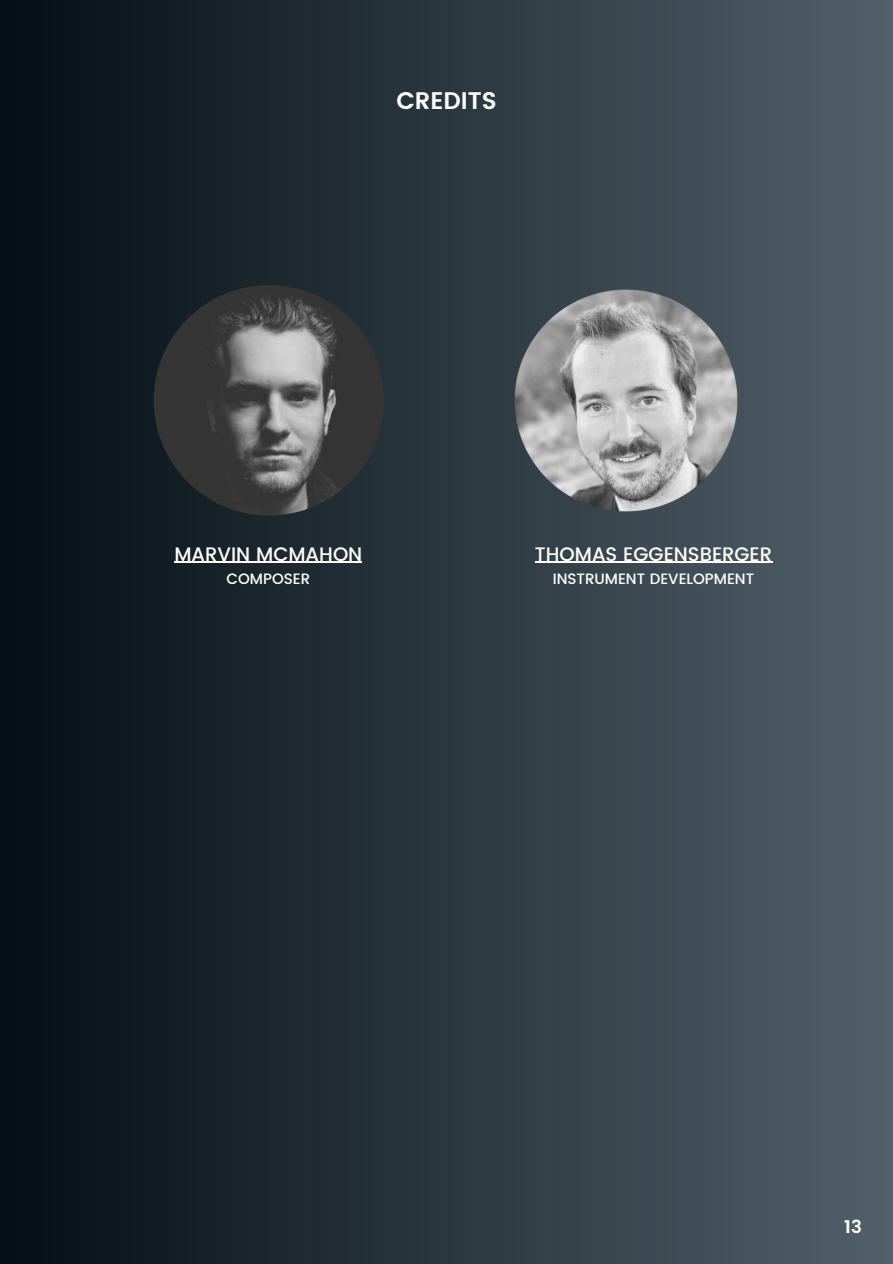
<style>
.page{position:relative;width:893px;height:1264px;background:#fff}
.page>*{position:absolute;margin:0;border:0;box-sizing:border-box;transform-origin:0 0}
.t1{font:600 24px "Poppins";color:#fff}
.t2{font:500 19.5px "Poppins";color:#fff}
.t3{font:600 18px "Poppins";color:#fff}
.t4{font:500 15px "Poppins";color:#fff}
</style>
<div class="page">
<div style="left:0;top:0;width:892px;height:1263px;background:linear-gradient(to right,#040e14,#526069)"></div>
<img style="left:510px;top:285px;width:231px;height:231px">
<hr style="left:174px;top:561px;width:188px;height:2px;background:#fff">
<hr style="left:534px;top:561px;width:238px;height:2px;background:#fff">
<img style="left:154px;top:285px;width:230px;height:230px;border-radius:50%">
<p class="t1" style="left:396px;top:87px;width:102px">CREDITS</p>
<p class="t2" style="left:174px;top:542px;width:189px">MARVIN MCMAHON</p>
<p class="t4" style="left:226px;top:570px;width:85px">COMPOSER</p>
<p class="t2" style="left:534px;top:542px;width:239px">THOMAS EGGENSBERGER</p>
<p class="t4" style="left:552px;top:570px;width:203px">INSTRUMENT DEVELOPMENT</p>
<p class="t3" style="left:844px;top:1216px;width:19px">13</p>
</div>
